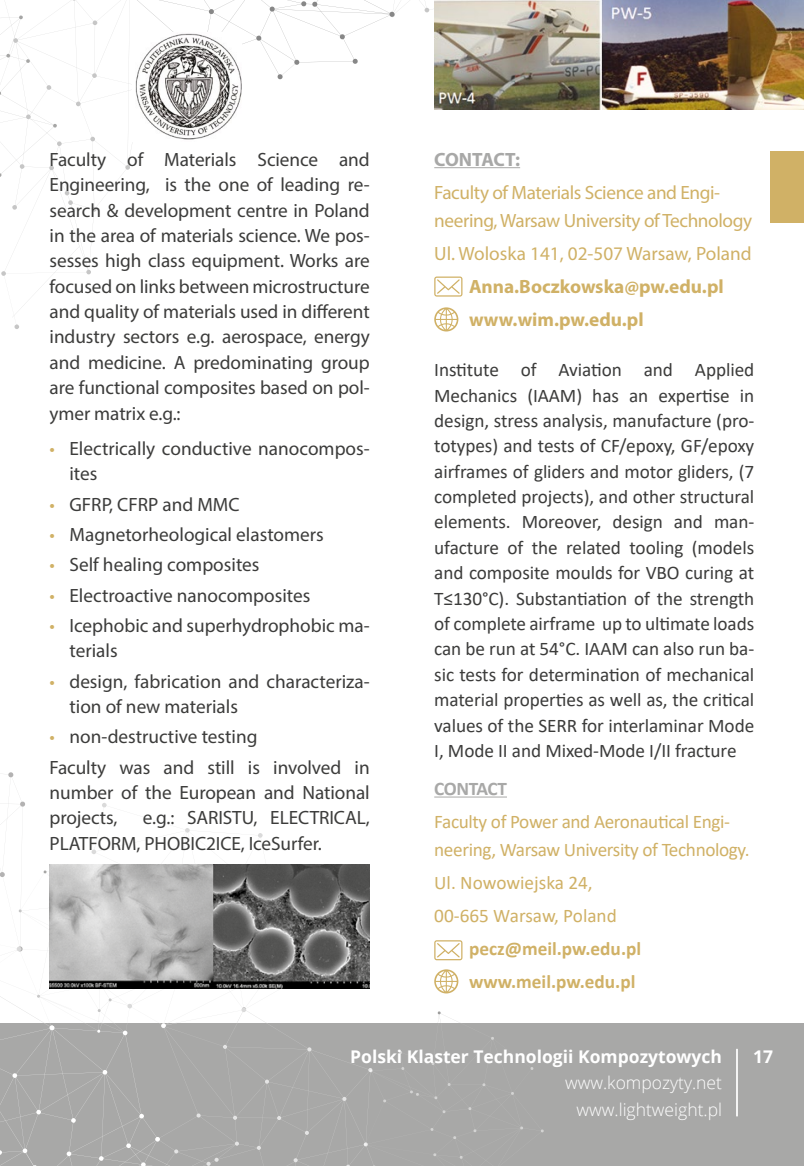
<style>
.page{position:relative;width:804px;height:1166px;background:#fff}
.page>*{position:absolute;margin:0;border:0;box-sizing:border-box;transform-origin:0 0}
.t1{font:19.25px/25.4px "Myriad Pro";color:#3c3c3b}
.t2{font:19.25px/25.4px "Calibri";letter-spacing:-.005em;color:#3c3c3b;text-align:justify}
.t3{font:19.25px/28px "Calibri";letter-spacing:-.02em;color:#d0b166}
.t4{font:19.25px/28px "Myriad Pro";letter-spacing:-.02em;color:#d0b166}
.t5{font:700 19.25px/32.9px "Myriad Pro";color:#d0b166}
.t6{font:700 19.25px/32.9px "Calibri";color:#d0b166}
.t7{font:19.25px/32.9px "Calibri";color:#d0b166}
.t8{font:19.25px "Myriad Pro";color:#d0b166}
.t9{font:700 19.25px "Myriad Pro";letter-spacing:-.015em;color:#a8a8a7}
.t10{font:700 19.25px "Calibri";letter-spacing:-.025em;color:#a8a8a7}
.t11{font:700 17.5px "Open Sans";color:#fff}
.t12{font:300 17.5px/26.2px "Open Sans";color:#fff;text-align:right}
.s1{color:#d0b166}
</style>
<div class="page">
<div style="left:0;top:1023px;width:804px;height:143px;background:#a8a8a7"></div>
<hr style="left:736px;top:1049px;width:2px;height:67px;background:#fff">
<svg style="left:0;top:772px;width:543px;height:394px"></svg>
<img style="left:50px;top:864px;width:320px;height:124px">
<hr style="left:434px;top:796px;width:73px;height:1px;background:#a8a8a7">
<img style="left:570px;top:0;width:234px;height:110px">
<svg style="left:0;top:0;width:570px;height:331px"></svg>
<div style="left:770px;top:151px;width:34px;height:72px;background:#d0b166"></div>
<p class="t1" style="left:50px;top:146px;width:321px;text-align:justify">Faculty of Materials Science and Engineering, is the one of leading re&shy;search &amp; development centre in Poland in the area of materials science. We pos&shy;sesses high class equipment. Works are focused on links between microstructure and quality of materials used in different industry sectors e.g. aerospace, energy and medicine. A predominating group are functional composites based on pol&shy;ymer matrix e.g.:</p>
<p class="t1" style="left:69px;top:435px;width:302px;text-indent:-20px"><span class="s1">•</span> Electrically conductive nanocompos&shy;ites</p>
<p class="t1" style="left:50px;top:491px;width:191px"><span class="s1">•</span> GFRP, CFRP and MMC</p>
<p class="t1" style="left:50px;top:521px;width:276px"><span class="s1">•</span> Magnetorheological elastomers</p>
<p class="t1" style="left:50px;top:552px;width:211px"><span class="s1">•</span> Self healing composites</p>
<p class="t1" style="left:50px;top:582px;width:262px"><span class="s1">•</span> Electroactive nanocomposites</p>
<p class="t1" style="left:69px;top:612px;width:302px;text-indent:-20px"><span class="s1">•</span> Icephobic and superhydrophobic ma&shy;terials</p>
<p class="t1" style="left:69px;top:668px;width:302px;text-indent:-20px"><span class="s1">•</span> design, fabrication and characteriza&shy;tion of new materials</p>
<p class="t1" style="left:50px;top:721px;width:321px;line-height:30.3px"><span class="s1">•</span> non-destructive testing<br>Faculty was and still is involved in</p>
<p class="t1" style="left:50px;top:780px;width:321px">number of the European and National projects,</p>
<p class="t1" style="left:50px;top:805px;width:321px;text-indent:93px">e.g.: SARISTU, ELECTRICAL,<br>PLATFORM, PHOBIC2ICE, IceSurfer.</p>
<p class="t9" style="left:434px;top:147px;width:87px">CONTACT:</p>
<p class="t4" style="left:434px;top:178px;width:319px">Faculty of Materials Science and Engi&shy;neering, Warsaw University of Technology</p>
<p class="t8" style="left:434px;top:241px;width:319px">Ul. Woloska 141, 02-507 Warsaw, Poland</p>
<p class="t5" style="left:469px;top:269px;width:256px">Anna.Boczkowska@pw.edu.pl www.wim.pw.edu.pl</p>
<p class="t2" style="left:434px;top:357px;width:321px">Institute of Aviation and Applied Mechanics (IAAM) has an expertise in design, stress analysis, manufacture (pro&shy;totypes) and tests of CF/epoxy, GF/epoxy airframes of gliders and motor gliders, (7 completed projects), and other structural elements. Moreover, design and man&shy;ufacture of the related tooling (models and composite moulds for VBO curing at T≤130°C). Substantiation of the strength of complete airframe up to ultimate loads can be run at 54°C. IAAM can also run ba&shy;sic tests for determination of mechanical material properties as well as, the critical values of the SERR for interlaminar Mode I, Mode II and Mixed-Mode I/II fracture</p>
<p class="t10" style="left:434px;top:775px;width:74px">CONTACT</p>
<p class="t3" style="left:434px;top:807px;width:317px">Faculty of Power and Aeronautical Engi&shy;neering, Warsaw University of Technology.</p>
<p class="t7" style="left:434px;top:865px;width:184px">Ul. Nowowiejska 24,<br>00-665 Warsaw, Poland</p>
<p class="t6" style="left:469px;top:931px;width:174px">pecz@meil.pw.edu.pl www.meil.pw.edu.pl</p>
<p class="t11" style="left:350px;top:1044px;width:373px">Polski Klaster Technologii Kompozytowych</p>
<p class="t11" style="left:753px;top:1045px;width:21px">17</p>
<p class="t12" style="left:565px;top:1069px;width:158px">www.kompozyty.net www.lightweight.pl</p>
</div>
